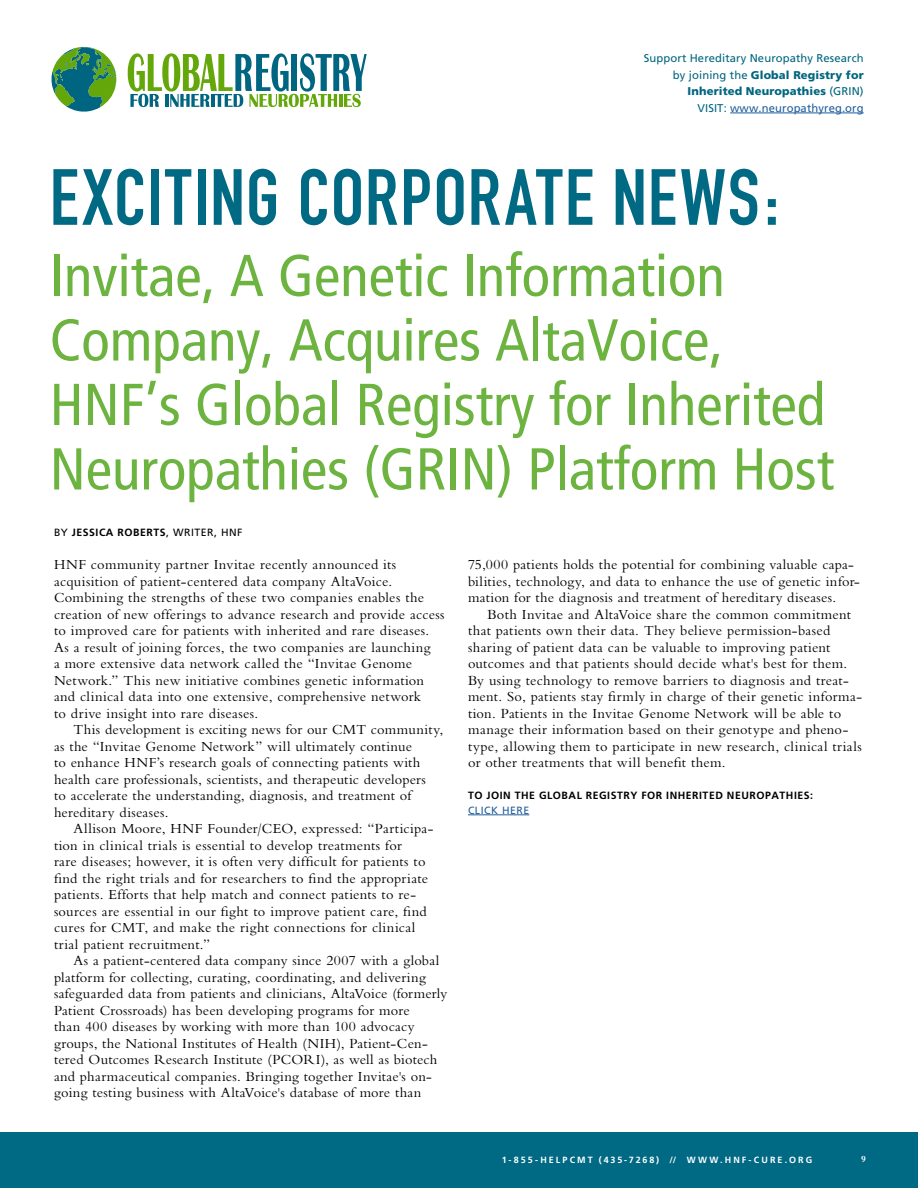
<style>
.page{position:relative;width:918px;height:1188px;background:#fff}
.page>*{position:absolute;margin:0;border:0;box-sizing:border-box;transform-origin:0 0}
.t1{font:78.15px "DIN Engschrift";letter-spacing:.02em;color:#006983}
.t2{font:condensed 58.95px/64.5px "Frutiger";color:#6cb33f}
.t3{font:13.5px/16.5px "Bembo M Rmn";letter-spacing:.02em;color:#000}
.t4{font:11.25px/16.5px "Frutiger";letter-spacing:.01em;color:#006680;text-align:right}
.t5{font:700 10.5px "Frutiger";letter-spacing:.05em;color:#000}
.t6{font:10.5px "Frutiger";letter-spacing:.05em;color:#215e9e}
.t7{font:700 9px "Frutiger";letter-spacing:.225em;color:#fff}
.t8{font:9px "Bembo M Bld";color:#fff}
.s1{font-weight:900}
.s2{color:#215e9e}
.s3{font-weight:400}
</style>
<div class="page">
<hr style="left:468px;top:815px;width:61px;height:1px;background:#215e9e">
<svg style="left:128px;top:53px;width:239px;height:54px"></svg>
<svg style="left:52px;top:47px;width:64px;height:65px"></svg>
<hr style="left:730px;top:113px;width:134px;height:1px;background:#215e9e">
<div style="left:0;top:1133px;width:918px;height:55px;background:#006983"></div>
<p class="t4" style="left:644px;top:50px;width:221px">Support Hereditary Neuropathy Research by joining the <span class="s1">Global Registry for Inherited Neuropathies</span> (GRIN)<br>VISIT: <span class="s2">www.neuropathyreg.org</span></p>
<h1 class="t1" style="left:50px;top:152px;width:731px">EXCITING CORPORATE NEWS:</h1>
<h2 class="t2" style="left:50px;top:244px;width:786px">Invitae, A Genetic Information Company, Acquires AltaVoice, HNF’s Global Registry for Inherited Neuropathies (GRIN) Platform Host</h2>
<p class="t5" style="left:54px;top:526px;width:190px"><span class="s3">BY</span> JESSICA ROBERTS<span class="s3">, WRITER, HNF</span></p>
<p class="t3" style="left:54px;top:558px;width:392px">HNF community partner Invitae recently announced its acquisition of patient-centered data company AltaVoice.<br>Combining the strengths of these two companies enables the creation of new offerings to advance research and provide access to improved care for patients with inherited and rare diseases.<br>As a result of joining forces, the two companies are launching<br>a more extensive data network called the “Invitae Genome Network.” This new initiative combines genetic information and clinical data into one extensive, comprehensive network<br>to drive insight into rare diseases.</p>
<p class="t3" style="left:54px;top:723px;width:391px;text-indent:19px">This development is exciting news for our CMT community, as the “Invitae Genome Network” will ultimately continue<br>to enhance HNF’s research goals of connecting patients with health care professionals, scientists, and therapeutic developers<br>to accelerate the understanding, diagnosis, and treatment of hereditary diseases.</p>
<p class="t3" style="left:54px;top:822px;width:381px;text-indent:19px">Allison Moore, HNF Founder/CEO, expressed: “Participa&shy;tion in clinical trials is essential to develop treatments for<br>rare diseases; however, it is often very difficult for patients to find the right trials and for researchers to find the appropriate patients. Efforts that help match and connect patients to re&shy;sources are essential in our fight to improve patient care, find cures for CMT, and make the right connections for clinical trial patient recruitment.”</p>
<p class="t3" style="left:54px;top:954px;width:395px;text-indent:19px">As a patient-centered data company since 2007 with a global platform for collecting, curating, coordinating, and delivering safeguarded data from patients and clinicians, AltaVoice (formerly Patient Crossroads) has been developing programs for more<br>than 400 diseases by working with more than 100 advocacy groups, the National Institutes of Health (NIH), Patient-Cen&shy;tered Outcomes Research Institute (PCORI), as well as biotech and pharmaceutical companies. Bringing together Invitae's on&shy;going testing business with AltaVoice's database of more than</p>
<p class="t3" style="left:468px;top:558px;width:394px">75,000 patients holds the potential for combining valuable capa&shy;bilities, technology, and data to enhance the use of genetic infor&shy;mation for the diagnosis and treatment of hereditary diseases.</p>
<p class="t3" style="left:468px;top:607px;width:396px;text-indent:19px">Both Invitae and AltaVoice share the common commitment that patients own their data. They believe permission-based sharing of patient data can be valuable to improving patient outcomes and that patients should decide what's best for them.<br>By using technology to remove barriers to diagnosis and treat&shy;ment. So, patients stay firmly in charge of their genetic informa&shy;tion. Patients in the Invitae Genome Network will be able to manage their information based on their genotype and pheno&shy;type, allowing them to participate in new research, clinical trials or other treatments that will benefit them.</p>
<p class="t5" style="left:468px;top:789px;width:347px">TO JOIN THE GLOBAL REGISTRY FOR INHERITED NEUROPATHIES:</p>
<p class="t6" style="left:468px;top:804px;width:63px">CLICK HERE</p>
<p class="t7" style="left:502px;top:1155px;width:312px">1-855-HELPCMT (435-7268) // WWW.HNF-CURE.ORG</p>
<p class="t8" style="left:861px;top:1153px;width:6px">9</p>
</div>
